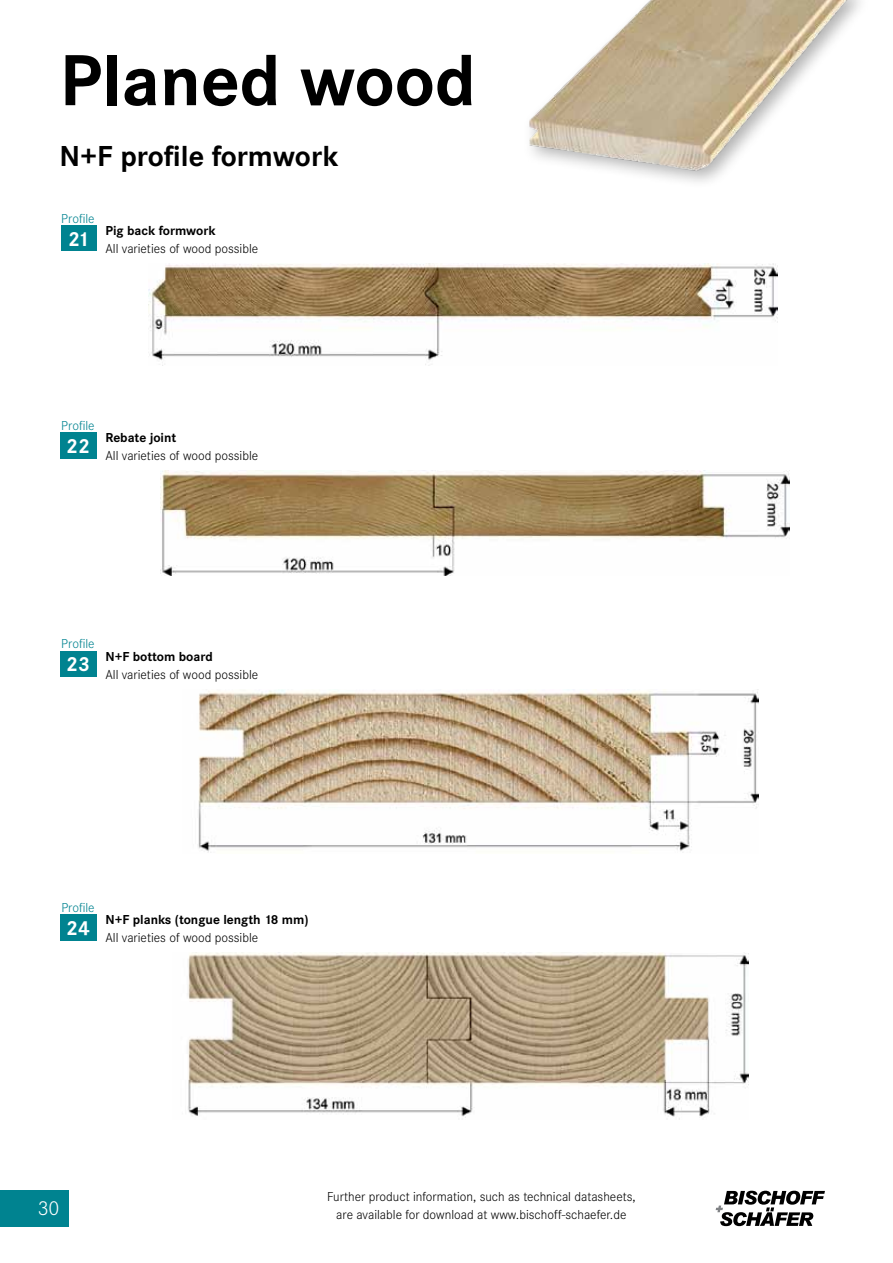
<style>
.page{position:relative;width:893px;height:1263px;background:#fff}
.page>*{position:absolute;margin:0;border:0;box-sizing:border-box;transform-origin:0 0}
.t1{font:700 75px "Corporate S";color:#000}
.t2{font:700 30px "Corporate S";color:#000}
.t3{font:700 21px "Corporate S";color:#fff}
.t4{font:300 21px "Corporate S";color:#fff}
.t5{font:300 13.5px/18px "Corporate S";color:#000;text-align:center}
.t6{font:700 13.5px "Corporate S";color:#000}
.t7{font:300 13.5px "Corporate S";color:#008390}
</style>
<div class="page">
<div style="left:60px;top:432px;width:37px;height:27px;background:#008390"></div>
<img style="left:161px;top:471px;width:628px;height:105px">
<div style="left:60px;top:651px;width:37px;height:25px;background:#008390"></div>
<img style="left:198px;top:689px;width:561px;height:164px">
<div style="left:60px;top:914px;width:37px;height:27px;background:#008390"></div>
<img style="left:188px;top:953px;width:560px;height:166px">
<div style="left:61px;top:225px;width:36px;height:26px;background:#008390"></div>
<img style="left:149px;top:264px;width:628px;height:102px">
<img style="left:529px;top:0;width:332px;height:182px">
<svg style="left:716px;top:1191px;width:109px;height:35px"></svg>
<div style="left:0;top:1191px;width:68px;height:36px;background:#008390"></div>
<h1 class="t1" style="left:60px;top:37px;width:418px">Planed wood</h1>
<h2 class="t2" style="left:60px;top:139px;width:280px">N+F profile formwork</h2>
<p class="t7" style="left:61px;top:211px;width:35px">Profile</p>
<h3 class="t3" style="left:68px;top:227px;width:23px">21</h3>
<p class="t6" style="left:105px;top:223px;width:112px">Pig back formwork</p>
<p class="t5" style="left:105px;top:240px;width:154px">All varieties of wood possible</p>
<p class="t7" style="left:61px;top:418px;width:35px">Profile</p>
<h3 class="t3" style="left:66px;top:434px;width:25px">22</h3>
<p class="t6" style="left:105px;top:430px;width:72px">Rebate joint</p>
<p class="t5" style="left:105px;top:447px;width:154px">All varieties of wood possible</p>
<p class="t7" style="left:61px;top:637px;width:35px">Profile</p>
<h3 class="t3" style="left:66px;top:652px;width:25px">23</h3>
<p class="t6" style="left:105px;top:649px;width:109px">N+F bottom board</p>
<p class="t5" style="left:105px;top:666px;width:154px">All varieties of wood possible</p>
<p class="t7" style="left:61px;top:900px;width:35px">Profile</p>
<h3 class="t3" style="left:66px;top:916px;width:25px">24</h3>
<p class="t6" style="left:105px;top:912px;width:205px">N+F planks (tongue length 18 mm)</p>
<p class="t5" style="left:105px;top:929px;width:154px">All varieties of wood possible</p>
<h3 class="t4" style="left:38px;top:1196px;width:23px">30</h3>
<p class="t5" style="left:327px;top:1187px;width:310px">Further product information, such as technical datasheets, are available for download at www.bischoff-schaefer.de</p>
</div>
